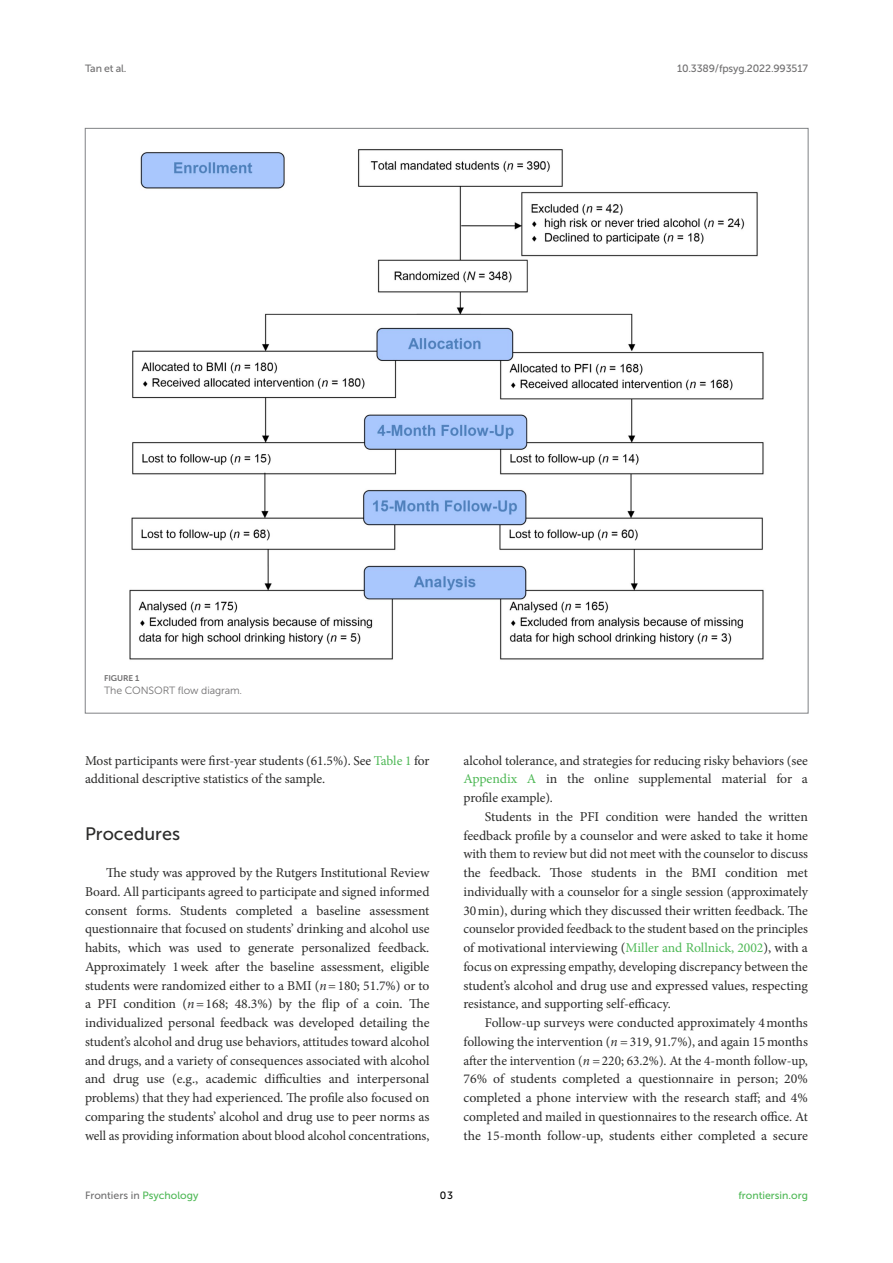
<style>
.page{position:relative;width:893px;height:1263px;background:#fff}
.page>*{position:absolute;margin:0;border:0;box-sizing:border-box;transform-origin:0 0}
.HEAD_2{font:18px "Museo Sans 500";color:#2b2b2a}
.TEXT_FLUSH{font:13.5px/18.8px "Minion Pro";letter-spacing:-.005em;color:#2b2b2a;text-align:justify}
.TEXT{font:13.5px/18.8px "Minion Pro";letter-spacing:-.005em;color:#2b2b2a;text-align:justify}
.t1{font:10.5px "Museo Sans 500";letter-spacing:-.015em;color:#706f70}
.FIG_LEG{font:10.5px "Museo Sans 300";letter-spacing:-.01em;color:#706f70}
.t2{font:10.5px "Museo Sans 500";color:#4eb855}
.t3{font:10.5px "Museo Sans 500";color:#000}
.FIG_HD{font:8.25px "Museo Sans 700";letter-spacing:-.01em;color:#706f70}
.s1{color:#4eb855}
.s2{font-style:italic}
</style>
<div class="page">
<img style="left:129px;top:149px;width:635px;height:511px">
<p class="t1" style="left:85px;top:63px;width:43px">Tan et al.</p>
<p class="t1" style="left:677px;top:63px;width:132px">10.3389/fpsyg.2022.993517</p>
<p class="FIG_HD" style="left:104px;top:673px;width:37px">FIGURE 1</p>
<p class="FIG_LEG" style="left:104px;top:685px;width:139px">The CONSORT flow diagram.</p>
<p class="TEXT_FLUSH" style="left:85px;top:751px;width:346px">Most participants were first-year students (61.5%). See <span class="s1">Table 1</span> for additional descriptive statistics of the sample.</p>
<p class="HEAD_2" style="left:85px;top:823px;width:97px">Procedures</p>
<p class="TEXT_FLUSH" style="left:85px;top:863px;width:346px;text-indent:21px">The study was approved by the Rutgers Institutional Review Board. All participants agreed to participate and signed informed consent forms. Students completed a baseline assessment questionnaire that focused on students’ drinking and alcohol use habits, which was used to generate personalized feedback.<br>Approximately 1week after the baseline assessment, eligible students were randomized either to a BMI (<span class="s2">n</span>=180; 51.7%) or to a PFI condition (<span class="s2">n</span>=168; 48.3%) by the flip of a coin. The individualized personal feedback was developed detailing the student’s alcohol and drug use behaviors, attitudes toward alcohol and drugs, and a variety of consequences associated with alcohol and drug use (e.g., academic difficulties and interpersonal problems) that they had experienced. The profile also focused on comparing the students’ alcohol and drug use to peer norms as well as providing information about blood alcohol concentrations,</p>
<p class="TEXT_FLUSH" style="left:463px;top:751px;width:346px">alcohol tolerance, and strategies for reducing risky behaviors (see <span class="s1">Appendix A</span> in the online supplemental material for a profile example).</p>
<p class="TEXT" style="left:463px;top:807px;width:346px;text-indent:21px">Students in the PFI condition were handed the written feedback profile by a counselor and were asked to take it home with them to review but did not meet with the counselor to discuss the feedback. Those students in the BMI condition met individually with a counselor for a single session (approximately 30min), during which they discussed their written feedback. The counselor provided feedback to the student based on the principles of motivational interviewing (<span class="s1">Miller and Rollnick, 2002</span>), with a focus on expressing empathy, developing discrepancy between the student’s alcohol and drug use and expressed values, respecting resistance, and supporting self-efficacy.</p>
<p class="TEXT" style="left:463px;top:1013px;width:346px;text-indent:21px">Follow-up surveys were conducted approximately 4months following the intervention (<span class="s2">n</span> =319, 91.7%), and again 15months after the intervention (<span class="s2">n</span> =220; 63.2%). At the 4-month follow-up, 76% of students completed a questionnaire in person; 20% completed a phone interview with the research staff; and 4% completed and mailed in questionnaires to the research office. At the 15-month follow-up, students either completed a secure</p>
<p class="t1" style="left:85px;top:1190px;width:115px">Frontiers in <span class="s1">Psychology</span></p>
<p class="t3" style="left:440px;top:1190px;width:15px">03</p>
<p class="t2" style="left:738px;top:1190px;width:71px">frontiersin.org</p>
</div>
